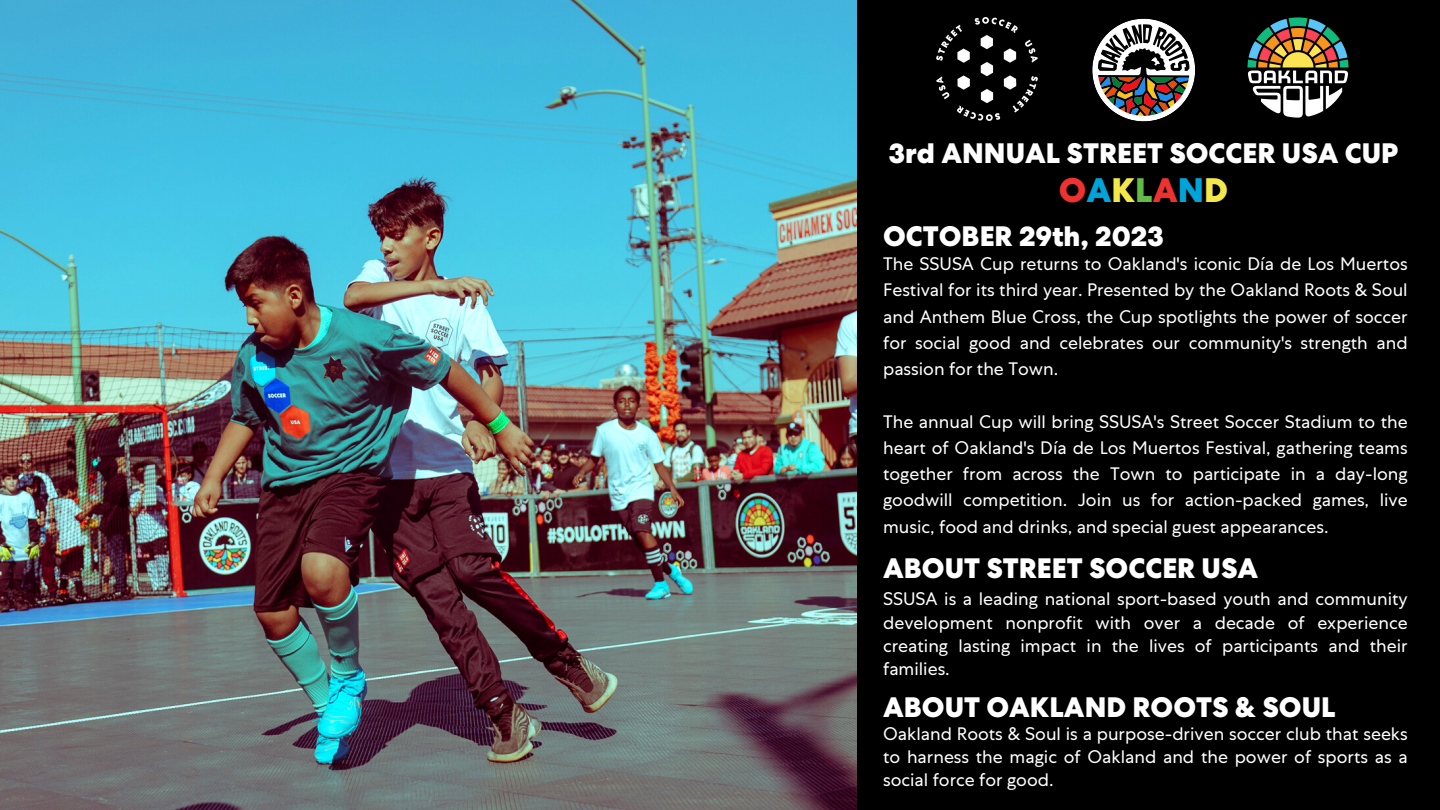
<style>
.page{position:relative;width:1440px;height:810px;background:#000}
.page>*{position:absolute;margin:0;border:0;box-sizing:border-box;transform-origin:0 0}
.t1{font:800 34px "Centra No 1 Beta";color:#ee322f}
.t2{font:800 28.1px "Centra No 1 Beta";color:#fff}
.t3{font:18px/26.2px "Centra No 1";color:#fff;text-align:justify}
.s1{color:#00a4d9}
.s2{color:#f2e949}
.s3{color:#61bc46}
</style>
<div class="page">
<img style="left:0;top:0;width:856px;height:810px">
<svg style="left:1092px;top:18px;width:103px;height:104px"></svg>
<img style="left:1247px;top:17px;width:102px;height:101px">
<img style="left:936px;top:17px;width:101px;height:104px">
<p class="t2" style="left:889px;top:143px;width:511px">3rd ANNUAL STREET SOCCER USA CUP</p>
<p class="t1" style="left:1059px;top:178px;width:171px">O<span class="s1">A</span><span class="s2">K</span><span class="s3">L</span>A<span class="s1">N</span><span class="s2">D</span></p>
<p class="t2" style="left:883px;top:226px;width:282px">OCTOBER 29th, 2023</p>
<p class="t3" style="left:883px;top:251px;width:526px">The SSUSA Cup returns to Oakland's iconic Día de Los Muertos Festival for its third year. Presented by the Oakland Roots &amp; Soul and Anthem Blue Cross, the Cup spotlights the power of soccer for social good and celebrates our community's strength and passion for the Town.</p>
<p class="t3" style="left:883px;top:408px;width:526px">The annual Cup will bring SSUSA's Street Soccer Stadium to the heart of Oakland's Día de Los Muertos Festival, gathering teams together from across the Town to participate in a day-long goodwill competition. Join us for action-packed games, live music, food and drinks, and special guest appearances.</p>
<p class="t2" style="left:883px;top:559px;width:377px">ABOUT STREET SOCCER USA</p>
<p class="t3" style="left:883px;top:588px;width:526px;line-height:23.2px">SSUSA is a leading national sport-based youth and community development nonprofit with over a decade of experience creating lasting impact in the lives of participants and their families.</p>
<p class="t2" style="left:883px;top:697px;width:454px">ABOUT OAKLAND ROOTS &amp; SOUL</p>
<p class="t3" style="left:883px;top:722px;width:526px;line-height:23.2px">Oakland Roots &amp; Soul is a purpose-driven soccer club that seeks to harness the magic of Oakland and the power of sports as a social force for good.</p>
</div>
